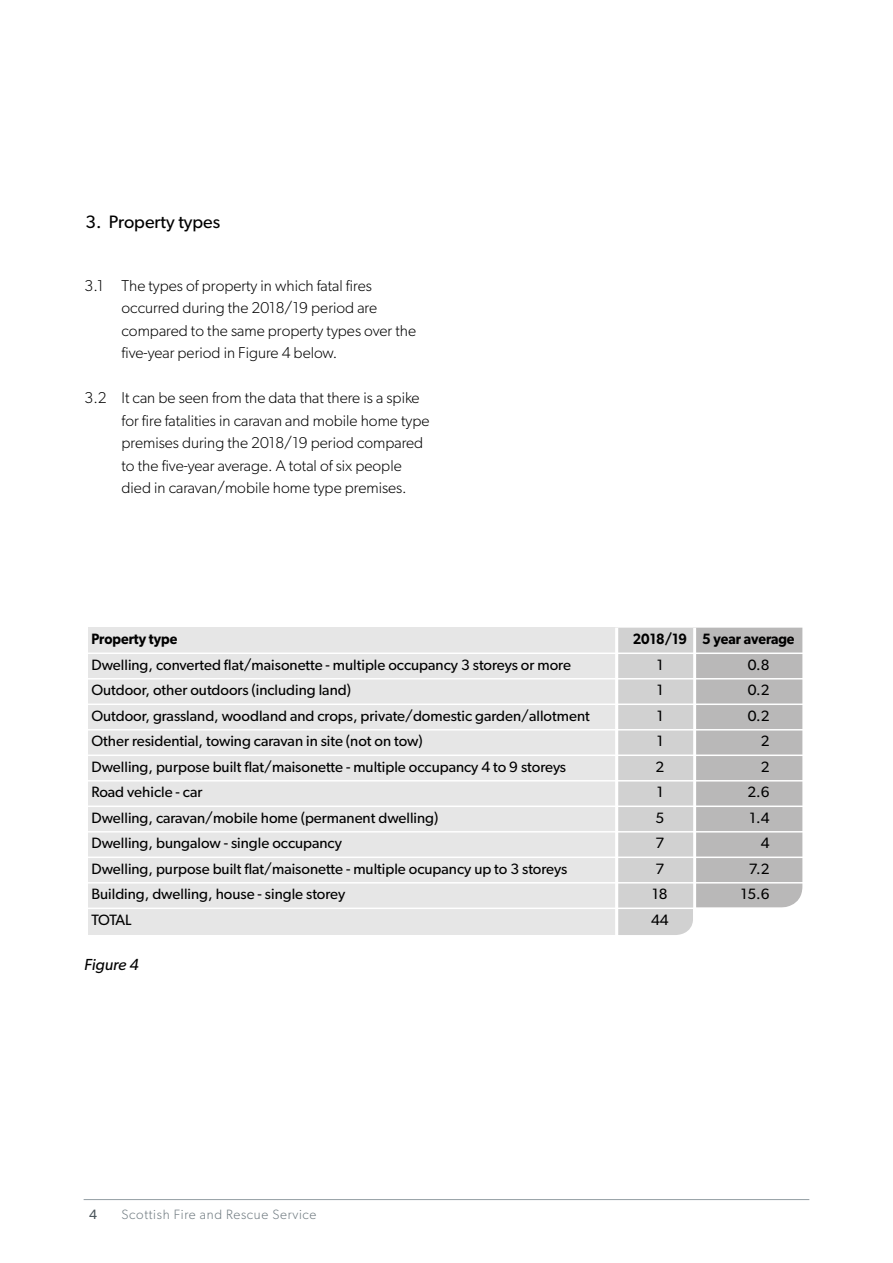
<style>
.page{position:relative;width:893px;height:1263px;background:#fff}
.page>*{position:absolute;margin:0;border:0;box-sizing:border-box;transform-origin:0 0}
.t1{font:18px "Gibson";color:#000}
.t2{font:italic 16.05px "Gibson";color:#000}
.t3{font:300 15.75px/22.5px "Gibson";color:#000}
.t4{font:15px "Gibson";color:#000}
.t5{font:600 15px "Gibson";color:#000;scale:.91 1}
.t6{font:300 13.5px "Gibson";letter-spacing:.05em;color:#707b81}
.t7{font:13.5px "Gibson";color:#4c565c}
</style>
<div class="page">
<hr style="left:84px;top:1199px;width:725px;height:1px;background:#939da3">
<div style="left:88px;top:628px;width:530px;height:307px;background:#e6e6e6"></div>
<svg style="left:618px;top:628px;width:184px;height:307px;background:#c7c6c6"></svg>
<hr style="left:693px;top:628px;width:3px;height:316px;background:#fff">
<hr style="left:615px;top:628px;width:3px;height:333px;background:#fff">
<hr style="left:85px;top:652px;width:723px;height:2px;background:#fff">
<hr style="left:85px;top:678px;width:723px;height:1px;background:#fff">
<hr style="left:85px;top:703px;width:723px;height:2px;background:#fff">
<hr style="left:85px;top:729px;width:723px;height:1px;background:#fff">
<hr style="left:85px;top:754px;width:723px;height:2px;background:#fff">
<hr style="left:85px;top:780px;width:723px;height:1px;background:#fff">
<hr style="left:85px;top:805px;width:723px;height:2px;background:#fff">
<hr style="left:85px;top:831px;width:723px;height:1px;background:#fff">
<hr style="left:85px;top:856px;width:723px;height:2px;background:#fff">
<hr style="left:85px;top:882px;width:723px;height:1px;background:#fff">
<hr style="left:85px;top:907px;width:723px;height:2px;background:#fff">
<p class="t1" style="left:86px;top:210px;width:136px">3. Property types</p>
<p class="t3" style="left:85px;top:274px;width:21px">3.1</p>
<p class="t3" style="left:85px;top:386px;width:24px">3.2</p>
<p class="t3" style="left:122px;top:274px;width:296px">The types of property in which fatal fires occurred during the 2018/19 period are compared to the same property types over the five-year period in Figure 4 below.</p>
<p class="t3" style="left:122px;top:386px;width:309px">It can be seen from the data that there is a spike for fire fatalities in caravan and mobile home type premises during the 2018/19 period compared to the five-year average. A total of six people died in caravan/mobile home type premises.</p>
<p class="t5" style="left:91px;top:630px;width:96px">Property type</p>
<p class="t5" style="left:633px;top:630px;width:179px">2018/19 5 year average</p>
<p class="t4" style="left:91px;top:655px;width:481px">Dwelling, converted flat/maisonette - multiple occupancy 3 storeys or more</p>
<p class="t4" style="left:657px;top:655px;width:8px">1</p>
<p class="t4" style="left:748px;top:655px;width:23px">0.8</p>
<p class="t4" style="left:91px;top:681px;width:261px">Outdoor, other outdoors (including land)</p>
<p class="t4" style="left:657px;top:681px;width:8px">1</p>
<p class="t4" style="left:748px;top:681px;width:23px">0.2</p>
<p class="t4" style="left:91px;top:706px;width:500px">Outdoor, grassland, woodland and crops, private/domestic garden/allotment</p>
<p class="t4" style="left:657px;top:706px;width:8px">1</p>
<p class="t4" style="left:748px;top:706px;width:23px">0.2</p>
<p class="t4" style="left:91px;top:732px;width:333px">Other residential, towing caravan in site (not on tow)</p>
<p class="t4" style="left:657px;top:732px;width:8px">1</p>
<p class="t4" style="left:761px;top:732px;width:10px">2</p>
<p class="t4" style="left:91px;top:757px;width:476px">Dwelling, purpose built flat/maisonette - multiple occupancy 4 to 9 storeys</p>
<p class="t4" style="left:655px;top:757px;width:10px">2</p>
<p class="t4" style="left:761px;top:757px;width:10px">2</p>
<p class="t4" style="left:91px;top:783px;width:113px">Road vehicle - car</p>
<p class="t4" style="left:657px;top:783px;width:8px">1</p>
<p class="t4" style="left:747px;top:783px;width:24px">2.6</p>
<p class="t4" style="left:91px;top:808px;width:349px">Dwelling, caravan/mobile home (permanent dwelling)</p>
<p class="t4" style="left:655px;top:808px;width:10px">5</p>
<p class="t4" style="left:750px;top:808px;width:21px">1.4</p>
<p class="t4" style="left:91px;top:834px;width:252px">Dwelling, bungalow - single occupancy</p>
<p class="t4" style="left:655px;top:834px;width:10px">7</p>
<p class="t4" style="left:761px;top:834px;width:10px">4</p>
<p class="t4" style="left:91px;top:859px;width:477px">Dwelling, purpose built flat/maisonette - multiple ocupancy up to 3 storeys</p>
<p class="t4" style="left:655px;top:859px;width:10px">7</p>
<p class="t4" style="left:749px;top:859px;width:22px">7.2</p>
<p class="t4" style="left:91px;top:885px;width:256px">Building, dwelling, house - single storey</p>
<p class="t4" style="left:652px;top:885px;width:17px">18</p>
<p class="t4" style="left:741px;top:885px;width:30px">15.6</p>
<p class="t4" style="left:91px;top:910px;width:42px">TOTAL</p>
<p class="t4" style="left:651px;top:910px;width:19px">44</p>
<p class="t2" style="left:84px;top:955px;width:56px">Figure 4</p>
<p class="t7" style="left:89px;top:1206px;width:9px">4</p>
<p class="t6" style="left:122px;top:1206px;width:196px">Scottish Fire and Rescue Service</p>
</div>
